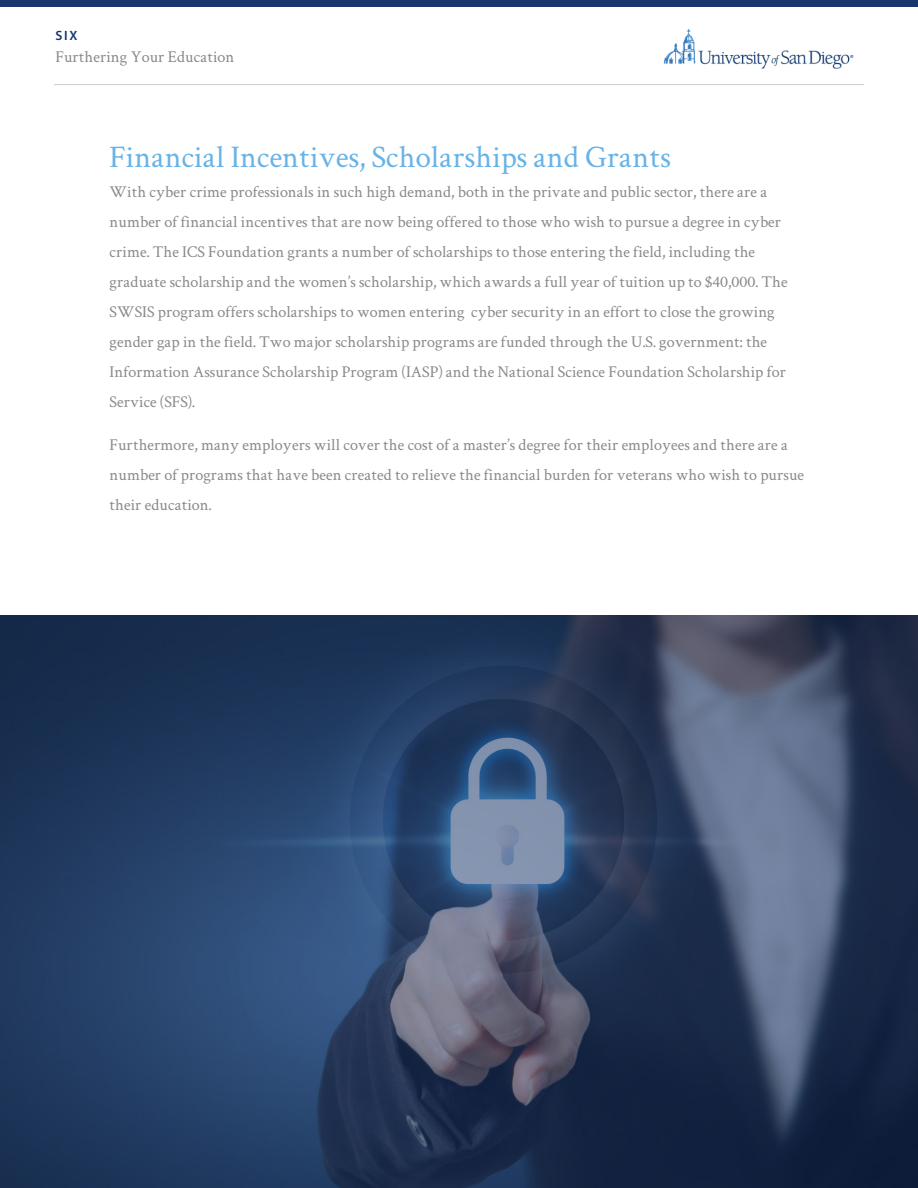
<style>
.page{position:relative;width:918px;height:1188px;background:#fff}
.page>*{position:absolute;margin:0;border:0;box-sizing:border-box;transform-origin:0 0}
.t1{font:31.5px "Crimson Text";color:#67b3e7}
.t2{font:16.5px/30px "Crimson Text";color:#87898c}
.t3{font:16.5px "Crimson Text";color:#86888b}
.t4{font:600 13.5px "Myriad Pro";color:#18376e}
</style>
<div class="page">
<hr style="left:54px;top:84px;width:810px;height:1px;background:#87898c">
<img style="left:663px;top:28px;width:191px;height:41px">
<div style="left:0;top:0;width:918px;height:7px;background:#18376e"></div>
<img style="left:0;top:616px;width:918px;height:572px">
<p class="t4" style="left:56px;top:26px;width:23px">SIX</p>
<p class="t3" style="left:56px;top:47px;width:180px">Furthering Your Education</p>
<p class="t1" style="left:110px;top:139px;width:563px">Financial Incentives, Scholarships and Grants</p>
<p class="t2" style="left:110px;top:176px;width:680px">With cyber crime professionals in such high demand, both in the private and public sector, there are a number of financial incentives that are now being offered to those who wish to pursue a degree in cyber crime. The ICS Foundation grants a number of scholarships to those entering the field, including the graduate scholarship and the women’s scholarship, which awards a full year of tuition up to $40,000. The SWSIS program offers scholarships to women entering cyber security in an effort to close the growing gender gap in the field. Two major scholarship programs are funded through the U.S. government: the Information Assurance Scholarship Program (IASP) and the National Science Foundation Scholarship for Service (SFS).</p>
<p class="t2" style="left:110px;top:430px;width:696px">Furthermore, many employers will cover the cost of a master’s degree for their employees and there are a number of programs that have been created to relieve the financial burden for veterans who wish to pursue their education.</p>
</div>
